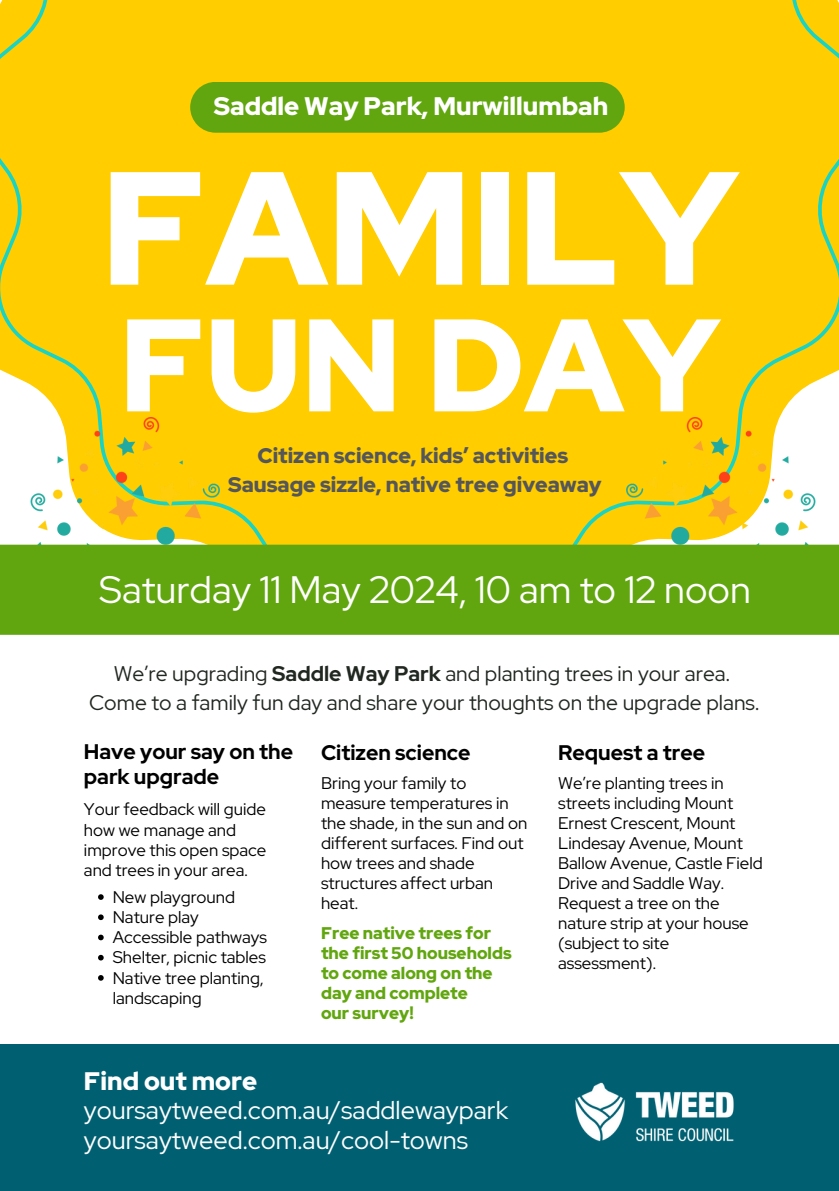
<style>
.page{position:relative;width:839px;height:1191px;background:#fff}
.page>*{position:absolute;margin:0;border:0;box-sizing:border-box;transform-origin:0 0}
.t1{font:900 160.8px "Red Hat Display";color:#fff}
.t2{font:900 131.4px "Red Hat Display";color:#fff}
.t3{font:38px "Red Hat Display";color:#fff}
.t4{font:25.4px/29.6px "Red Hat Display";color:#fff}
.t5{font:900 25.4px "Red Hat Display";color:#fff}
.t6{font:21.2px "Red Hat Display";color:#212721}
.t7{font:900 21.2px/29.6px "Red Hat Display";color:#54565a;text-align:center}
.t8{font:700 21.2px/25px "Red Hat Display";color:#000}
.t9{font:17px/20px "Red Hat Display";color:#000}
.t10{font:900 17px/20px "Red Hat Display";color:#61a60e}
.s1{font-weight:700}
.s2{font-weight:900}
</style>
<div class="page">
<div style="left:0;top:1044px;width:838px;height:147px;background:#006072"></div>
<img style="left:575px;top:1082px;width:159px;height:60px">
<svg style="left:98px;top:894px;width:6px;height:6px"></svg>
<svg style="left:98px;top:914px;width:6px;height:6px"></svg>
<svg style="left:98px;top:935px;width:6px;height:5px"></svg>
<svg style="left:98px;top:955px;width:6px;height:6px"></svg>
<svg style="left:98px;top:975px;width:6px;height:6px"></svg>
<div style="left:0;top:0;width:838px;height:545px;background:#ffcd00"></div>
<img style="left:0;top:417px;width:219px;height:128px">
<img style="left:627px;top:417px;width:211px;height:128px">
<div style="left:190px;top:82px;width:434px;height:51px;background:#61a60e"></div>
<div style="left:0;top:545px;width:838px;height:90px;background:#61a60e"></div>
<p class="t5" style="left:214px;top:90px;width:396px">Saddle Way Park, Murwillumbah</p>
<p class="t1" style="left:101px;top:121px;width:638px">FAMILY</p>
<p class="t2" style="left:120px;top:278px;width:602px">FUN DAY</p>
<p class="t7" style="left:228px;top:440px;width:375px">Citizen science, kids’ activities<br>Sausage sizzle, native tree giveaway</p>
<p class="t3" style="left:99px;top:565px;width:653px">Saturday 11 May 2024, 10 am to 12 noon</p>
<h4 class="t6" style="left:114px;top:659px;width:618px">We’re upgrading <span class="s1">Saddle Way Park</span> and planting trees in your area.</h4>
<h1 class="t6" style="left:89px;top:689px;width:671px">Come to a family fun day and share your thoughts on the upgrade plans.</h1>
<h2 class="t8" style="left:84px;top:739px;width:211px">Have your say on the park upgrade</h2>
<h6 class="t9" style="left:84px;top:799px;width:184px">Your feedback will guide how we manage and improve this open space and trees in your area.</h6>
<h3 class="t9" style="left:113px;top:887px;width:124px">New playground</h3>
<p class="t9" style="left:113px;top:907px;width:88px">Nature play</p>
<p class="t9" style="left:113px;top:927px;width:156px">Accessible pathways</p>
<p class="t9" style="left:113px;top:947px;width:155px">Shelter, picnic tables</p>
<p class="t9" style="left:113px;top:967px;width:152px">Native tree planting, landscaping</p>
<p class="t8" style="left:321px;top:740px;width:151px">Citizen science</p>
<p class="t9" style="left:321px;top:773px;width:208px">Bring your family to measure temperatures in the shade, in the sun and on different surfaces. Find out how trees and shade structures affect urban heat.</p>
<p class="t10" style="left:321px;top:923px;width:171px">Free native trees for</p>
<p class="t10" style="left:321px;top:943px;width:192px">the first 50 households to come along on the</p>
<h6 class="t10" style="left:321px;top:983px;width:148px">day and complete</h6>
<p class="t10" style="left:321px;top:1003px;width:94px">our survey!</p>
<h6 class="t8" style="left:558px;top:740px;width:148px">Request a tree</h6>
<p class="t9" style="left:558px;top:773px;width:206px">We’re planting trees in streets including Mount<br>Ernest Crescent, Mount<br>Lindesay Avenue, Mount<br>Ballow Avenue, Castle Field<br>Drive and Saddle Way.<br>Request a tree on the nature strip at your house (subject to site assessment).</p>
<p class="t4" style="left:84px;top:1066px;width:426px"><span class="s2">Find out more </span>yoursaytweed.com.au/saddlewaypark yoursaytweed.com.au/cool-towns</p>
</div>
